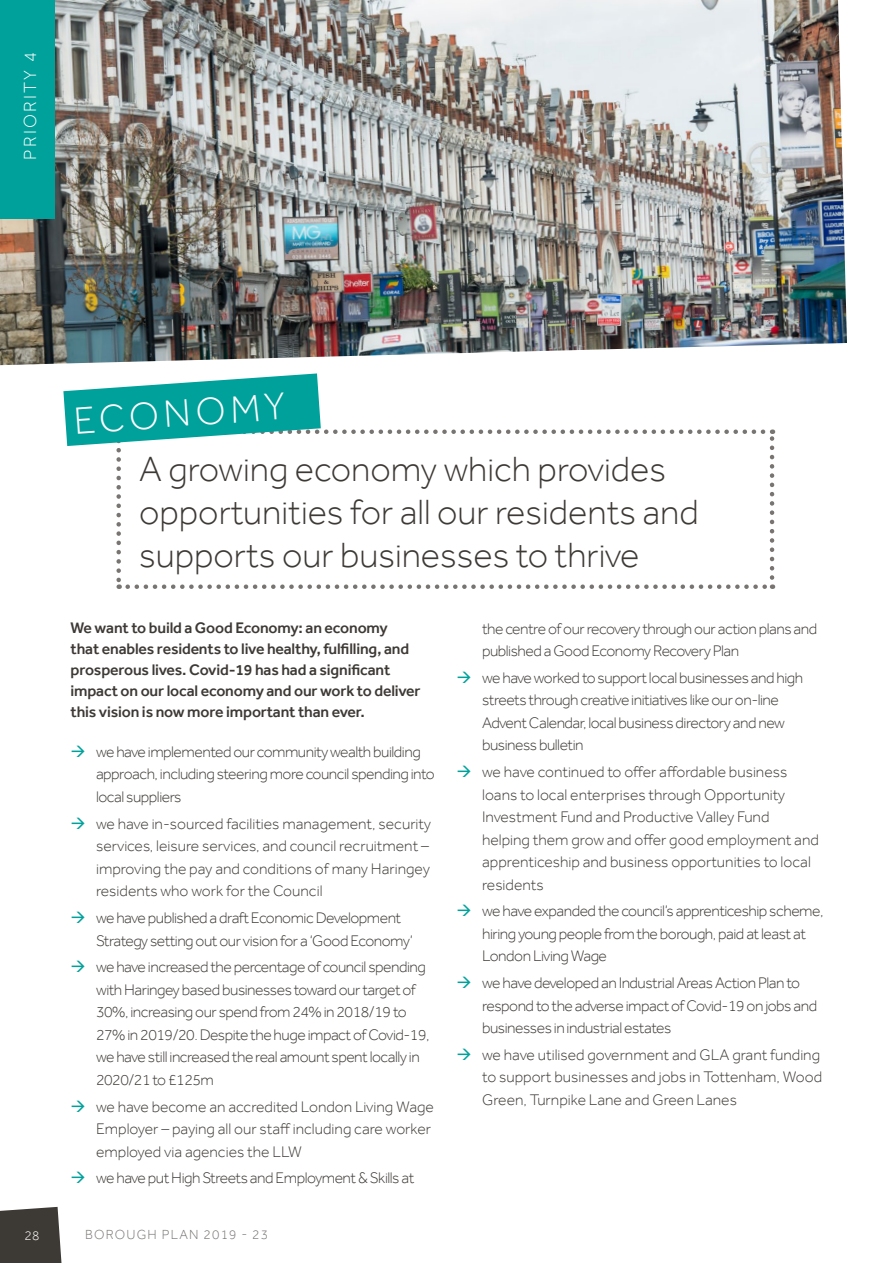
<style>
.page{position:relative;width:893px;height:1263px;background:#fff}
.page>*{position:absolute;margin:0;border:0;box-sizing:border-box;transform-origin:0 0}
.t1{font:300 39px "Effra";color:#fff}
.t2{font:300 36px/43.2px "Effra";color:#3d3935}
.t3{font:300 18px "Effra";letter-spacing:.12em;color:#fff}
.t4{font:300 15.75px/22.5px "Effra";letter-spacing:-.03em;color:#3d3935}
.t5{font:300 15.75px/22.5px "Effra";color:#3d3935}
.t6{font:500 15.75px/21px "Effra";letter-spacing:-.01em;color:#3d3935}
.t7{font:300 13.5px "Effra";letter-spacing:.09em;color:#777472}
.t8{font:300 13.5px "Effra";color:#fff}
</style>
<div class="page">
<svg style="left:0;top:1207px;width:62px;height:56px;background:#4a4743"></svg>
<img style="left:0;top:0;width:847px;height:365px">
<svg style="left:63px;top:373px;width:711px;height:216px"></svg>
<div style="left:0;top:0;width:54px;height:219px;background:#00a19b"></div>
<p class="t3" style="left:20px;top:160px;width:109px;rotate:-90deg">PRIORITY 4</p>
<h1 class="t1" style="left:72px;top:399px;width:213px;rotate:-4deg">ECONOMY</h1>
<h2 class="t2" style="left:139px;top:447px;width:561px">A growing economy which provides opportunities for all our residents and supports our businesses to thrive</h2>
<p class="t6" style="left:71px;top:617px;width:351px">We want to build a Good Economy: an economy that enables residents to live healthy, fulfilling, and prosperous lives. Covid-19 has had a significant impact on our local economy and our work to deliver this vision is now more important than ever.</p>
<p class="t4" style="left:96px;top:740px;width:340px">we have implemented our community wealth building approach, including steering more council spending into local suppliers</p>
<p class="t5" style="left:96px;top:812px;width:337px">we have in-sourced facilities management, security services, leisure services, and council recruitment – improving the pay and conditions of many Haringey residents who work for the Council</p>
<p class="t4" style="left:96px;top:906px;width:318px">we have published a draft Economic Development<br>Strategy setting out our vision for a ‘Good Economy’</p>
<p class="t4" style="left:96px;top:956px;width:335px">we have increased the percentage of council spending with Haringey based businesses toward our target of 30%, increasing our spend from 24% in 2018/19 to 27% in 2019/20. Despite the huge impact of Covid-19, we have still increased the real amount spent locally in 2020/21 to £125m</p>
<p class="t5" style="left:96px;top:1095px;width:339px">we have become an accredited London Living Wage<br>Employer – paying all our staff including care worker employed via agencies the LLW</p>
<p class="t4" style="left:96px;top:1167px;width:320px">we have put High Streets and Employment &amp; Skills at</p>
<p class="t4" style="left:482px;top:617px;width:337px">the centre of our recovery through our action plans and published a Good Economy Recovery Plan</p>
<p class="t4" style="left:482px;top:666px;width:323px">we have worked to support local businesses and high streets through creative initiatives like our on-line Advent Calendar, local business directory and new business bulletin</p>
<p class="t5" style="left:482px;top:760px;width:338px">we have continued to offer affordable business loans to local enterprises through Opportunity Investment Fund and Productive Valley Fund helping them grow and offer good employment and apprenticeship and business opportunities to local residents</p>
<p class="t4" style="left:482px;top:900px;width:343px">we have expanded the council’s apprenticeship scheme, hiring young people from the borough, paid at least at<br>London Living Wage</p>
<p class="t4" style="left:482px;top:972px;width:336px">we have developed an Industrial Areas Action Plan to respond to the adverse impact of Covid-19 on jobs and businesses in industrial estates</p>
<p class="t5" style="left:482px;top:1043px;width:342px">we have utilised government and GLA grant funding to support businesses and jobs in Tottenham, Wood<br>Green, Turnpike Lane and Green Lanes</p>
<p class="t8" style="left:25px;top:1227px;width:16px">28</p>
<p class="t7" style="left:85px;top:1227px;width:185px">BOROUGH PLAN 2019 - 23</p>
</div>
